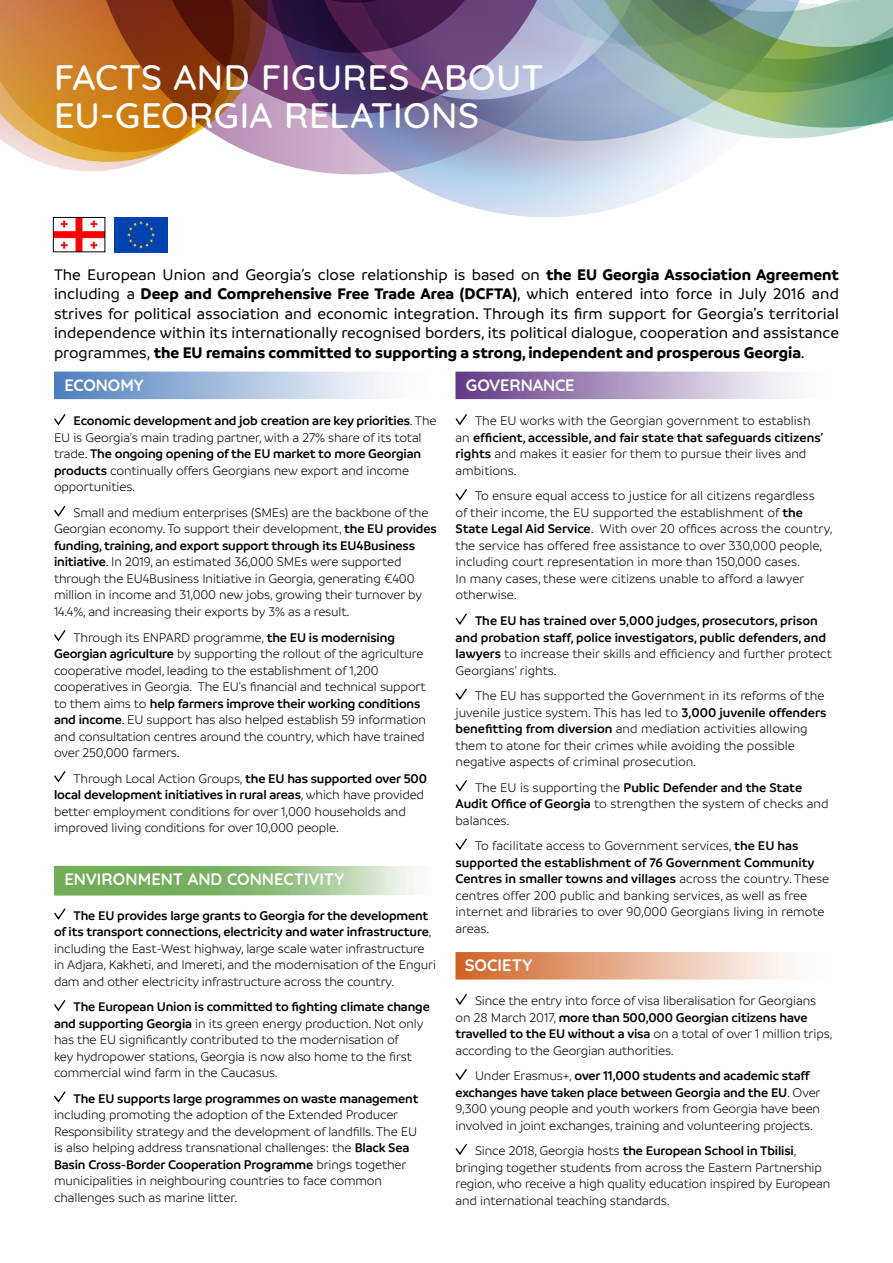
<style>
.page{position:relative;width:893px;height:1263px;background:#fff}
.page>*{position:absolute;margin:0;border:0;box-sizing:border-box;transform-origin:0 0}
.t1{font:500 36px/37.5px "Quicksand";letter-spacing:.01em;color:#fff}
.t2{font:500 16.5px/19.5px "Branding";color:#000;text-align:justify}
.t3{font:700 16.5px "Quicksand";letter-spacing:-.005em;color:#fff}
.t4{font:300 13.5px/16.5px "Branding";letter-spacing:-.01em;color:#000}
.t5{font:600 13.5px/16.5px "Branding";color:#000}
.s1{font-weight:700}
.s2{font-weight:600}
.s3{font-weight:300}
</style>
<div class="page">
<svg style="left:54px;top:866px;width:360px;height:29px;background:#92bf7f"></svg>
<svg style="left:455px;top:952px;width:338px;height:27px;background:#e6af8f"></svg>
<svg style="left:54px;top:372px;width:331px;height:27px;background:#a2bbdc"></svg>
<svg style="left:455px;top:372px;width:335px;height:27px;background:#ae99c2"></svg>
<svg style="left:0;top:0;width:80px;height:171px;background:#d89b56"></svg>
<svg style="left:80px;top:0;width:144px;height:172px"></svg>
<svg style="left:143px;top:0;width:81px;height:122px;background:#8b3b0c"></svg>
<svg style="left:224px;top:69px;width:467px;height:148px"></svg>
<svg style="left:305px;top:69px;width:179px;height:105px;background:#8377a3"></svg>
<svg style="left:206px;top:0;width:265px;height:69px;background:#4f2549"></svg>
<svg style="left:484px;top:130px;width:219px;height:46px;background:#bfc9de"></svg>
<svg style="left:528px;top:130px;width:324px;height:35px"></svg>
<svg style="left:471px;top:0;width:422px;height:130px;background:#8ba49c"></svg>
<img style="left:115px;top:217px;width:52px;height:35px">
<svg style="left:54px;top:414px;width:12px;height:12px"></svg>
<svg style="left:54px;top:505px;width:12px;height:12px"></svg>
<svg style="left:54px;top:630px;width:12px;height:12px"></svg>
<svg style="left:54px;top:771px;width:12px;height:12px"></svg>
<svg style="left:455px;top:414px;width:12px;height:12px"></svg>
<svg style="left:455px;top:489px;width:12px;height:12px"></svg>
<svg style="left:455px;top:613px;width:12px;height:12px"></svg>
<svg style="left:455px;top:688px;width:12px;height:12px"></svg>
<svg style="left:455px;top:780px;width:12px;height:12px"></svg>
<svg style="left:455px;top:838px;width:12px;height:12px"></svg>
<svg style="left:54px;top:908px;width:12px;height:12px"></svg>
<svg style="left:54px;top:1000px;width:12px;height:12px"></svg>
<svg style="left:54px;top:1091px;width:12px;height:12px"></svg>
<svg style="left:455px;top:994px;width:12px;height:11px"></svg>
<svg style="left:455px;top:1069px;width:12px;height:12px"></svg>
<svg style="left:455px;top:1144px;width:12px;height:12px"></svg>
<img style="left:55px;top:219px;width:48px;height:31px">
<div style="left:53px;top:217px;width:52px;height:35px;border:1px solid #000"></div>
<h1 class="t1" style="left:54px;top:55px;width:491px">FACTS AND FIGURES ABOUT<br>EU-GEORGIA RELATIONS</h1>
<p class="t2" style="left:54px;top:265px;width:786px">The European Union and Georgia’s close relationship is based on <span class="s1">the EU Georgia Association Agreement </span>including a <span class="s1">Deep and Comprehensive Free Trade Area (DCFTA)</span>, which entered into force in July 2016 and strives for political association and economic integration. Through its firm support for Georgia’s territorial independence within its internationally recognised borders, its political dialogue, cooperation and assistance programmes, <span class="s1">the EU remains committed to supporting a strong, independent and prosperous Georgia</span>.</p>
<p class="t3" style="left:64px;top:371px;width:81px">ECONOMY</p>
<p class="t4" style="left:54px;top:413px;width:384px;text-indent:19px"><span class="s2">Economic development and job creation are key priorities</span>. The EU is Georgia’s main trading partner, with a 27% share of its total trade. <span class="s2">The ongoing opening of the EU market to more Georgian products</span> continually offers Georgians new export and income opportunities.</p>
<p class="t4" style="left:54px;top:504px;width:384px;text-indent:19px">Small and medium enterprises (SMEs) are the backbone of the Georgian economy. To support their development, <span class="s2">the EU provides funding, training, and export support through its EU4Business initiative</span>. In 2019, an estimated 36,000 SMEs were supported through the EU4Business Initiative in Georgia, generating €400 million in income and 31,000 new jobs, growing their turnover by 14.4%, and increasing their exports by 3% as a result.</p>
<p class="t4" style="left:54px;top:629px;width:373px;text-indent:19px">Through its ENPARD programme, <span class="s2">the EU is modernising Georgian agriculture</span> by supporting the rollout of the agriculture cooperative model, leading to the establishment of 1,200 cooperatives in Georgia. The EU’s financial and technical support to them aims to <span class="s2">help farmers improve their working conditions and income</span>. EU support has also helped establish 59 information and consultation centres around the country, which have trained over 250,000 farmers.</p>
<p class="t4" style="left:54px;top:770px;width:375px;text-indent:19px">Through Local Action Groups, <span class="s2">the EU has supported over 500 local development initiatives in rural areas</span>, which have provided better employment conditions for over 1,000 households and improved living conditions for over 10,000 people.</p>
<p class="t3" style="left:64px;top:866px;width:281px">ENVIRONMENT AND CONNECTIVITY</p>
<p class="t4" style="left:54px;top:907px;width:384px;text-indent:19px"><span class="s2">The EU provides large grants to Georgia for the development of its transport connections, electricity and water infrastructure</span>, including the East-West highway, large scale water infrastructure in Adjara, Kakheti, and Imereti, and the modernisation of the Enguri dam and other electricity infrastructure across the country.</p>
<p class="t4" style="left:54px;top:999px;width:377px;text-indent:19px"><span class="s2">The European Union is committed to fighting climate change and supporting Georgia</span> in its green energy production. Not only has the EU significantly contributed to the modernisation of<br>key hydropower stations, Georgia is now also home to the first commercial wind farm in the Caucasus.</p>
<p class="t5" style="left:73px;top:1090px;width:346px">The EU supports large programmes on waste management</p>
<p class="t4" style="left:54px;top:1107px;width:365px">including promoting the adoption of the Extended Producer Responsibility strategy and the development of landfills. The EU is also helping address transnational challenges: the <span class="s2">Black Sea Basin Cross-Border Cooperation Programme</span> brings together municipalities in neighbouring countries to face common challenges such as marine litter.</p>
<p class="t3" style="left:466px;top:371px;width:110px">GOVERNANCE</p>
<p class="t4" style="left:455px;top:413px;width:369px;text-indent:19px">The EU works with the Georgian government to establish an <span class="s2">efficient, accessible, and fair state that safeguards citizens’ rights</span> and makes it easier for them to pursue their lives and ambitions.</p>
<p class="t4" style="left:455px;top:488px;width:379px;text-indent:19px">To ensure equal access to justice for all citizens regardless<br>of their income, the EU supported the establishment of <span class="s2">the State Legal Aid Service</span>. With over 20 offices across the country, the service has offered free assistance to over 330,000 people, including court representation in more than 150,000 cases.<br>In many cases, these were citizens unable to afford a lawyer otherwise.</p>
<p class="t5" style="left:455px;top:612px;width:378px;text-indent:19px">The EU has trained over 5,000 judges, prosecutors, prison and probation staff, police investigators, public defenders, and lawyers <span class="s3">to increase their skills and efficiency and further protect Georgians’ rights.</span></p>
<p class="t4" style="left:455px;top:687px;width:372px;text-indent:19px">The EU has supported the Government in its reforms of the juvenile justice system. This has led to <span class="s2">3,000 juvenile offenders benefitting from diversion</span> and mediation activities allowing them to atone for their crimes while avoiding the possible negative aspects of criminal prosecution.</p>
<p class="t4" style="left:455px;top:779px;width:375px;text-indent:19px">The EU is supporting the <span class="s2">Public Defender and the State<br>Audit Office of Georgia</span> to strengthen the system of checks and balances.</p>
<p class="t4" style="left:455px;top:837px;width:375px;text-indent:19px">To facilitate access to Government services, <span class="s2">the EU has supported the establishment of 76 Government Community Centres in smaller towns and villages</span> across the country. These centres offer 200 public and banking services, as well as free internet and libraries to over 90,000 Georgians living in remote areas.</p>
<p class="t3" style="left:465px;top:951px;width:69px">SOCIETY</p>
<p class="t4" style="left:455px;top:993px;width:378px;text-indent:19px">Since the entry into force of visa liberalisation for Georgians on 28 March 2017, <span class="s2">more than 500,000 Georgian citizens have travelled to the EU without a visa</span> on a total of over 1 million trips, according to the Georgian authorities.</p>
<p class="t4" style="left:455px;top:1068px;width:367px;text-indent:19px">Under Erasmus+, <span class="s2">over 11,000 students and academic staff exchanges have taken place between Georgia and the EU</span>. Over 9,300 young people and youth workers from Georgia have been involved in joint exchanges, training and volunteering projects.</p>
<p class="t4" style="left:455px;top:1143px;width:376px;text-indent:19px">Since 2018, Georgia hosts <span class="s2">the European School in Tbilisi</span>, bringing together students from across the Eastern Partnership region, who receive a high quality education inspired by European and international teaching standards.</p>
</div>
